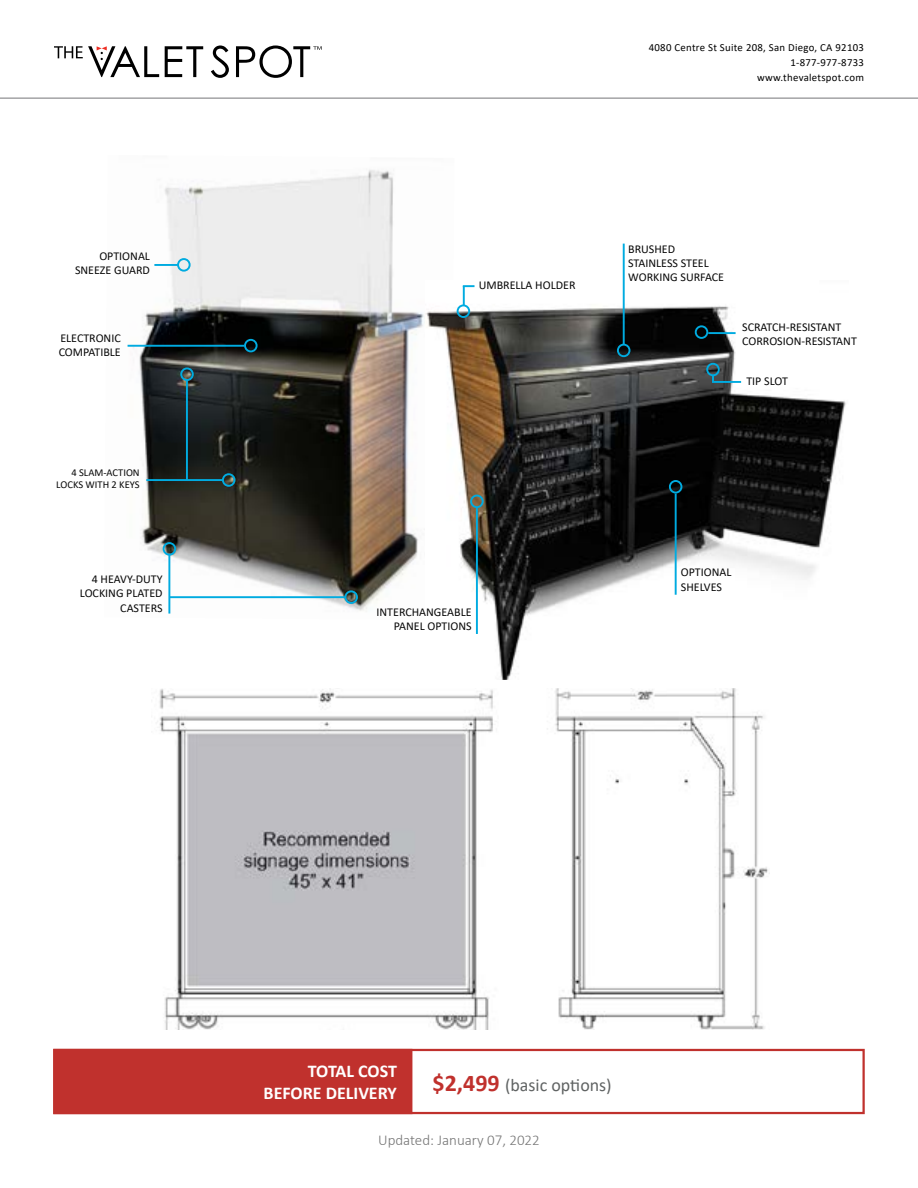
<style>
.page{position:relative;width:918px;height:1188px;background:#fff}
.page>*{position:absolute;margin:0;border:0;box-sizing:border-box;transform-origin:0 0}
.t1{font:700 18px/21.6px "Calibri";color:#fff;text-align:right}
.t2{font:18px "Calibri";color:#606363}
.t3{font:300 15px "Calibri";color:#757575}
.t4{font:12px/14.4px "Calibri";color:#080808}
.t5{font:10.8px/15px "Calibri";letter-spacing:.025em;color:#000101;text-align:right}
.t6{font:10.5px/12.6px "Calibri";color:#080808;text-align:right}
.s1{font-weight:700;font-size:24px;color:#c0312d}
</style>
<div class="page">
<svg style="left:165px;top:46px;width:38px;height:31px"></svg>
<svg style="left:211px;top:45px;width:18px;height:33px"></svg>
<svg style="left:54px;top:46px;width:105px;height:31px"></svg>
<svg style="left:236px;top:45px;width:86px;height:33px"></svg>
<hr style="left:0;top:97px;width:918px;height:2px;background:#a3a3a6">
<div style="left:53px;top:1049px;width:359px;height:65px;background:#c0312d"></div>
<div style="left:53px;top:1049px;width:812px;height:65px;border:2px solid #c0312d"></div>
<img style="left:127px;top:169px;width:299px;height:445px">
<img style="left:426px;top:281px;width:420px;height:399px">
<img style="left:157px;top:689px;width:613px;height:341px">
<div style="left:177px;top:258px;width:14px;height:14px;border:2px solid #00abe0;border-radius:50%"></div>
<div style="left:695px;top:325px;width:13px;height:14px;border:2px solid #00abe0;border-radius:50%"></div>
<div style="left:706px;top:363px;width:14px;height:13px;border:2px solid #00abe0;border-radius:50%"></div>
<div style="left:180px;top:367px;width:14px;height:14px;border:2px solid #00abe0;border-radius:50%"></div>
<div style="left:470px;top:495px;width:14px;height:13px;border:2px solid #00abe0;border-radius:50%"></div>
<div style="left:617px;top:344px;width:13px;height:13px;border:2px solid #00abe0;border-radius:50%"></div>
<div style="left:669px;top:480px;width:13px;height:14px;border:2px solid #00abe0;border-radius:50%"></div>
<div style="left:222px;top:473px;width:13px;height:14px;border:2px solid #00abe0;border-radius:50%"></div>
<div style="left:163px;top:542px;width:13px;height:14px;border:2px solid #00abe0;border-radius:50%"></div>
<div style="left:344px;top:590px;width:14px;height:14px;border:2px solid #00abe0;border-radius:50%"></div>
<div style="left:244px;top:339px;width:14px;height:13px;border:2px solid #00abe0;border-radius:50%"></div>
<div style="left:457px;top:304px;width:13px;height:14px;border:2px solid #00abe0;border-radius:50%"></div>
<hr style="left:154px;top:264px;width:25px;height:2px;background:#00abe0">
<hr style="left:708px;top:332px;width:28px;height:2px;background:#00abe0">
<hr style="left:714px;top:381px;width:27px;height:2px;background:#00abe0">
<hr style="left:128px;top:345px;width:116px;height:2px;background:#00abe0">
<hr style="left:146px;top:479px;width:77px;height:2px;background:#00abe0">
<hr style="left:168px;top:554px;width:2px;height:60px;background:#00abe0">
<hr style="left:186px;top:380px;width:2px;height:100px;background:#00abe0">
<hr style="left:169px;top:596px;width:176px;height:2px;background:#00abe0">
<hr style="left:476px;top:508px;width:2px;height:126px;background:#00abe0">
<svg style="left:463px;top:285px;width:12px;height:20px"></svg>
<svg style="left:712px;top:375px;width:2px;height:8px"></svg>
<hr style="left:623px;top:244px;width:2px;height:101px;background:#00abe0">
<hr style="left:675px;top:494px;width:2px;height:101px;background:#00abe0">
<p class="t4" style="left:75px;top:248px;width:76px;text-align:right">OPTIONAL<br>SNEEZE GUARD</p>
<p class="t4" style="left:59px;top:331px;width:64px">ELECTRONIC<br>COMPATIBLE</p>
<p class="t6" style="left:56px;top:466px;width:85px">4 SLAM-ACTION<br>LOCKS WITH 2 KEYS</p>
<p class="t4" style="left:80px;top:572px;width:84px;text-align:right">4 HEAVY-DUTY<br>LOCKING PLATED<br>CASTERS</p>
<p class="t5" style="left:649px;top:40px;width:217px">4080 Centre St Suite 208, San Diego, CA 92103<br>1-877-977-8733<br>www.thevaletspot.com</p>
<p class="t4" style="left:479px;top:278px;width:98px">UMBRELLA HOLDER</p>
<p class="t4" style="left:628px;top:241px;width:97px">BRUSHED<br>STAINLESS STEEL<br>WORKING SURFACE</p>
<p class="t4" style="left:742px;top:319px;width:116px">SCRATCH-RESISTANT<br>CORROSION-RESISTANT</p>
<p class="t4" style="left:746px;top:374px;width:43px">TIP SLOT</p>
<p class="t4" style="left:377px;top:604px;width:97px;text-align:right">INTERCHANGEABLE<br>PANEL OPTIONS</p>
<p class="t4" style="left:681px;top:565px;width:52px">OPTIONAL<br>SHELVES</p>
<h1 class="t1" style="left:264px;top:1060px;width:135px">TOTAL COST<br>BEFORE DELIVERY</h1>
<h1 class="t2" style="left:433px;top:1072px;width:181px"><span class="s1">$2,499</span> (basic options)</h1>
<p class="t3" style="left:378px;top:1131px;width:163px">Updated: January 07, 2022</p>
</div>
